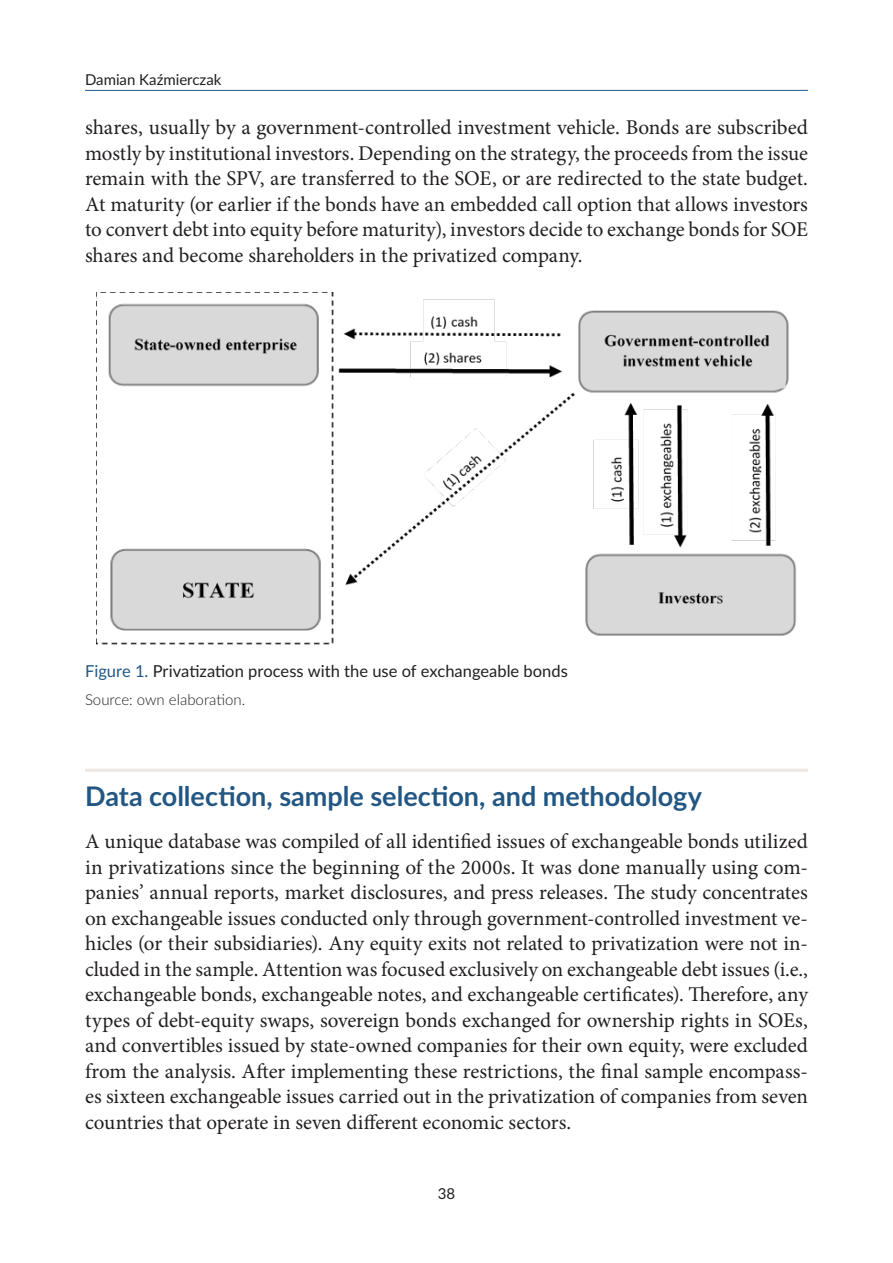
<style>
.page{position:relative;width:893px;height:1263px;background:#fff}
.page>*{position:absolute;margin:0;border:0;box-sizing:border-box;transform-origin:0 0}
.H_1{font:700 27px "Lato";color:#235783}
.txt_1{font:21px/25.5px "Minion Pro";letter-spacing:-.005em;color:#231f20;text-align:justify}
.txt{font:21px/25.5px "Minion Pro";letter-spacing:-.005em;color:#231f20;text-align:justify}
.Rysunek_H{font:16.5px "Lato";color:#231f20}
.Source{font:300 15px "Lato";color:#231f20}
.t1{font:15px "Lato";color:#231f20}
.s1{color:#235783}
</style>
<div class="page">
<hr style="left:85px;top:90px;width:723px;height:1px;background:#235783">
<hr style="left:85px;top:769px;width:723px;height:3px;background:#ece7e4">
<img style="left:97px;top:292px;width:699px;height:353px">
<p class="t1" style="left:85px;top:68px;width:138px">Damian Kaźmierczak</p>
<p class="txt" style="left:85px;top:115px;width:724px">shares, usually by a government‑controlled investment vehicle. Bonds are subscribed mostly by institutional investors. Depending on the strategy, the proceeds from the issue remain with the SPV, are transferred to the SOE, or are redirected to the state budget.<br>At maturity (or earlier if the bonds have an embedded call option that allows investors to convert debt into equity before maturity), investors decide to exchange bonds for SOE shares and become shareholders in the privatized company.</p>
<p class="Rysunek_H" style="left:85px;top:659px;width:484px"><span class="s1">Figure 1.</span> Privatization process with the use of exchangeable bonds</p>
<p class="Source" style="left:85px;top:689px;width:162px">Source: own elaboration.</p>
<p class="H_1" style="left:85px;top:776px;width:619px">Data collection, sample selection, and methodology</p>
<p class="txt_1" style="left:85px;top:829px;width:724px">A unique database was compiled of all identified issues of exchangeable bonds utilized in privatizations since the beginning of the 2000s. It was done manually using com‑ panies’ annual reports, market disclosures, and press releases. The study concentrates on exchangeable issues conducted only through government‑controlled investment ve‑ hicles (or their subsidiaries). Any equity exits not related to privatization were not in‑ cluded in the sample. Attention was focused exclusively on exchangeable debt issues (i.e., exchangeable bonds, exchangeable notes, and exchangeable certificates). Therefore, any types of debt‑equity swaps, sovereign bonds exchanged for ownership rights in SOEs, and convertibles issued by state‑owned companies for their own equity, were excluded from the analysis. After implementing these restrictions, the final sample encompass‑ es sixteen exchangeable issues carried out in the privatization of companies from seven countries that operate in seven different economic sectors.</p>
<p class="t1" style="left:438px;top:1183px;width:19px">38</p>
</div>
